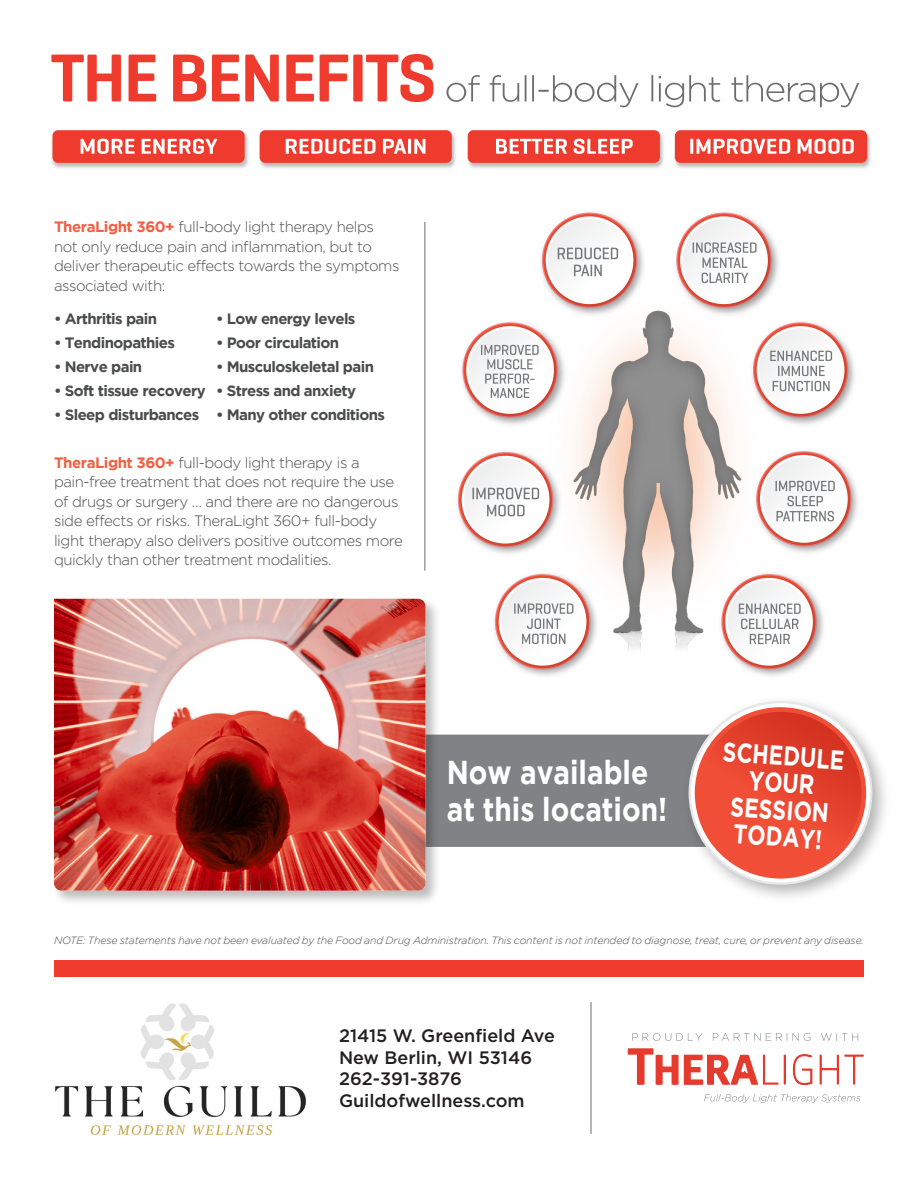
<style>
.page{position:relative;width:918px;height:1188px;background:#fff}
.page>*{position:absolute;margin:0;border:0;box-sizing:border-box;transform-origin:0 0}
.t1{font:700 33px/37.5px "Gotham";color:#fff;scale:.85 1}
.t2{font:700 27px/27px "Gotham";color:#fff;text-align:center;scale:.8 1}
.t3{font:500 18px/21.6px "Gotham";color:#231f20}
.t4{font:300 15px/19.5px "Gotham";letter-spacing:-.03em;color:#4b4c4d}
.t5{font:700 15px "Gotham";letter-spacing:-.04em;color:#4b4c4d}
.t6{font:italic 300 10.5px "Gotham";letter-spacing:-.01em;color:#4b4c4d}
.s1{font-weight:700;color:#f16043}
</style>
<div class="page">
<div style="left:295px;top:735px;width:466px;height:112px;background:#808285;border-radius:5px"></div>
<hr style="left:425px;top:222px;width:1px;height:349px;background:#6c6d70">
<svg style="left:446px;top:75px;width:413px;height:32px"></svg>
<svg style="left:51px;top:54px;width:382px;height:48px"></svg>
<div style="left:52px;top:597px;width:389px;height:309px;background:#231f20;opacity:.3"></div>
<img style="left:54px;top:599px;width:372px;height:292px">
<div style="left:54px;top:960px;width:810px;height:16px;background:#ef3b2d"></div>
<img style="left:573px;top:310px;width:169px;height:340px">
<img style="left:573px;top:310px;width:77px;height:10px">
<img style="left:541px;top:212px;width:105px;height:104px">
<div style="left:546px;top:216px;width:87px;height:88px;background:#fff;border-radius:50%"></div>
<div style="left:548px;top:219px;width:83px;height:83px;background:#f9f9f9;border-radius:41px"></div>
<img style="left:462px;top:322px;width:103px;height:103px">
<svg style="left:466px;top:326px;width:88px;height:88px"></svg>
<div style="left:469px;top:329px;width:83px;height:82px;background:#f7f8f8;border-radius:41px"></div>
<img style="left:457px;top:451px;width:103px;height:103px">
<div style="left:462px;top:456px;width:87px;height:88px;background:#fff;border-radius:50%"></div>
<div style="left:464px;top:458px;width:83px;height:83px;background:#f8f8f9;border-radius:41px"></div>
<img style="left:756px;top:451px;width:102px;height:102px">
<svg style="left:760px;top:455px;width:88px;height:88px"></svg>
<div style="left:762px;top:457px;width:83px;height:83px;background:#f7f7f7;border-radius:41px"></div>
<img style="left:752px;top:322px;width:103px;height:103px">
<div style="left:757px;top:326px;width:87px;height:88px;background:#fff;border-radius:50%"></div>
<div style="left:759px;top:329px;width:83px;height:82px;background:#f8f8f8;border-radius:41px"></div>
<img style="left:670px;top:310px;width:72px;height:10px">
<img style="left:673px;top:212px;width:106px;height:104px">
<svg style="left:680px;top:216px;width:88px;height:88px"></svg>
<div style="left:683px;top:219px;width:82px;height:83px;background:#f7f8f8;border-radius:41px"></div>
<svg style="left:574px;top:265px;width:28px;height:11px"></svg>
<svg style="left:558px;top:248px;width:60px;height:11px"></svg>
<svg style="left:693px;top:242px;width:64px;height:41px"></svg>
<svg style="left:770px;top:351px;width:62px;height:40px"></svg>
<svg style="left:776px;top:481px;width:59px;height:40px"></svg>
<img style="left:715px;top:569px;width:27px;height:81px">
<img style="left:718px;top:571px;width:106px;height:105px">
<svg style="left:725px;top:578px;width:88px;height:88px"></svg>
<div style="left:728px;top:580px;width:83px;height:83px;background:#f8f8f8;border-radius:41px"></div>
<svg style="left:739px;top:603px;width:62px;height:41px"></svg>
<img style="left:573px;top:569px;width:30px;height:81px">
<img style="left:494px;top:571px;width:105px;height:105px">
<div style="left:499px;top:578px;width:87px;height:88px;background:#fff;border-radius:50%"></div>
<div style="left:501px;top:580px;width:83px;height:83px;background:#f8f8f8;border-radius:41px"></div>
<svg style="left:514px;top:603px;width:59px;height:41px"></svg>
<svg style="left:487px;top:505px;width:38px;height:11px"></svg>
<svg style="left:472px;top:488px;width:67px;height:11px"></svg>
<svg style="left:481px;top:345px;width:58px;height:53px"></svg>
<div style="left:51px;top:130px;width:199px;height:39px;background:#231f20;opacity:.3"></div>
<div style="left:52px;top:130px;width:193px;height:33px;background:#ef3b2d;border-radius:6px"></div>
<svg style="left:81px;top:139px;width:136px;height:15px"></svg>
<div style="left:466px;top:130px;width:199px;height:39px;background:#231f20;opacity:.3"></div>
<div style="left:468px;top:130px;width:192px;height:33px;background:#ef3b2d;border-radius:6px"></div>
<div style="left:673px;top:130px;width:199px;height:39px;background:#231f20;opacity:.3"></div>
<div style="left:675px;top:130px;width:192px;height:33px;background:#ef3b2d;border-radius:6px"></div>
<svg style="left:496px;top:139px;width:137px;height:15px"></svg>
<svg style="left:690px;top:139px;width:164px;height:15px"></svg>
<div style="left:258px;top:130px;width:199px;height:39px;background:#231f20;opacity:.3"></div>
<div style="left:260px;top:130px;width:192px;height:33px;background:#ef3b2d;border-radius:6px"></div>
<svg style="left:286px;top:139px;width:139px;height:15px"></svg>
<img style="left:677px;top:701px;width:208px;height:196px">
<div style="left:689px;top:701px;width:183px;height:184px;background:#e6e7e8;border-radius:50%"></div>
<div style="left:691px;top:703px;width:179px;height:179px;background:#fff;border-radius:50%"></div>
<div style="left:695px;top:707px;width:171px;height:172px;background:#f04e37;border-radius:50%"></div>
<div style="left:699px;top:712px;width:163px;height:162px;background:linear-gradient(to bottom,#d83725,#f5533b);border-radius:81px"></div>
<hr style="left:591px;top:1002px;width:1px;height:132px;background:#6c6d70">
<svg style="left:704px;top:1094px;width:157px;height:9px"></svg>
<svg style="left:632px;top:1033px;width:226px;height:8px"></svg>
<svg style="left:628px;top:1048px;width:185px;height:37px"></svg>
<svg style="left:819px;top:1054px;width:45px;height:31px"></svg>
<img style="left:55px;top:1003px;width:251px;height:132px">
<p class="t4" style="left:54px;top:217px;width:347px"><span class="s1">TheraLight 360+</span> full-body light therapy helps not only reduce pain and inflammation, but to deliver therapeutic effects towards the symptoms associated with:</p>
<p class="t5" style="left:54px;top:310px;width:105px">• Arthritis pain</p>
<p class="t5" style="left:216px;top:310px;width:141px">• Low energy levels</p>
<p class="t5" style="left:54px;top:334px;width:123px">• Tendinopathies</p>
<p class="t5" style="left:216px;top:334px;width:125px">• Poor circulation</p>
<p class="t5" style="left:54px;top:358px;width:90px">• Nerve pain</p>
<p class="t5" style="left:216px;top:358px;width:160px">• Musculoskeletal pain</p>
<p class="t5" style="left:54px;top:382px;width:304px">• Soft tissue recovery • Stress and anxiety</p>
<p class="t5" style="left:54px;top:406px;width:333px">• Sleep disturbances • Many other conditions</p>
<p class="t4" style="left:54px;top:453px;width:350px"><span class="s1">TheraLight 360+</span> full-body light therapy is a pain-free treatment that does not require the use of drugs or surgery … and there are no dangerous side effects or risks. TheraLight 360+ full-body light therapy also delivers positive outcomes more quickly than other treatment modalities.</p>
<h1 class="t1" style="left:447px;top:753px;width:261px">Now available at this location!</h1>
<h2 class="t2" style="left:724px;top:737px;width:154px;rotate:4deg">SCHEDULE<br>YOUR<br>SESSION<br>TODAY!</h2>
<p class="t6" style="left:54px;top:934px;width:812px">NOTE: These statements have not been evaluated by the Food and Drug Administration. This content is not intended to diagnose, treat, cure, or prevent any disease.</p>
<p class="t3" style="left:339px;top:1025px;width:217px">21415 W. Greenfield Ave<br>New Berlin, WI 53146<br>262-391-3876<br>Guildofwellness.com</p>
</div>
